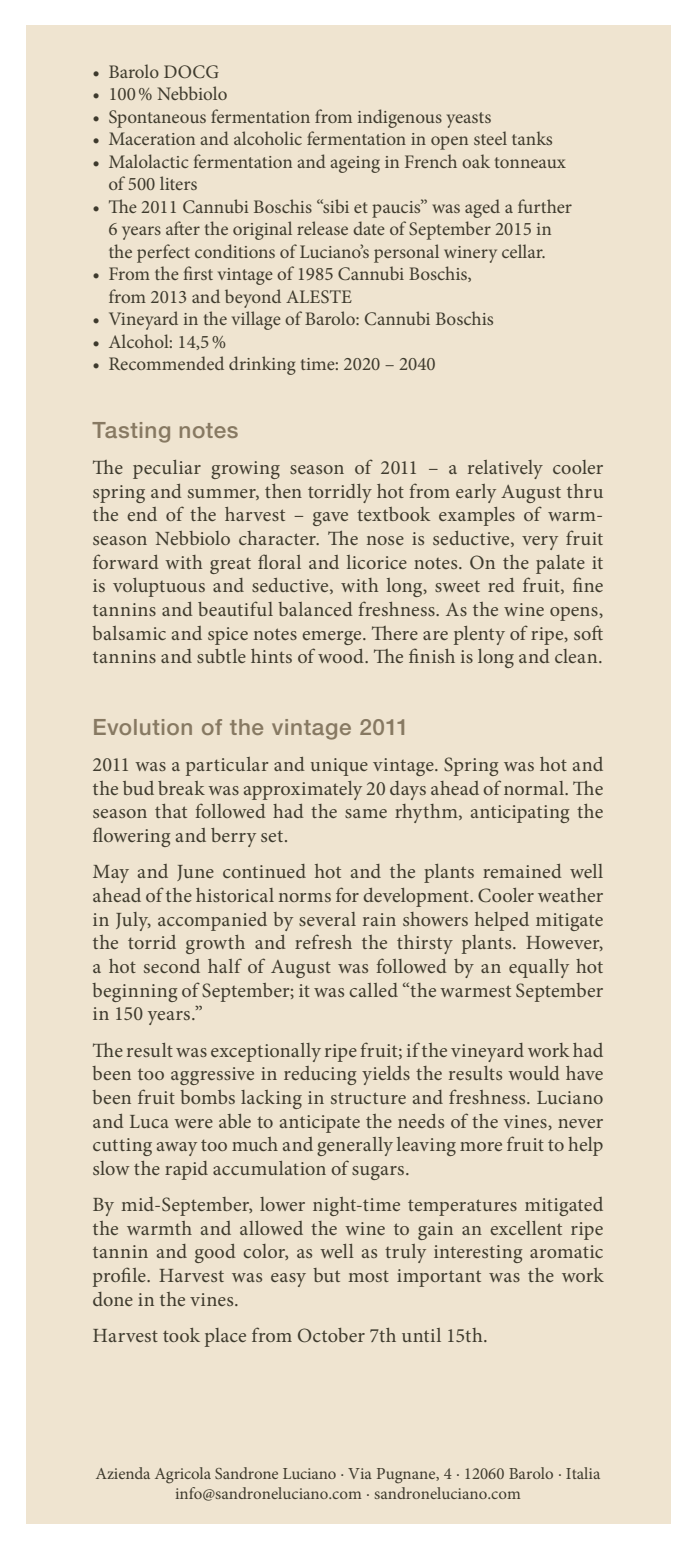
<style>
.page{position:relative;width:696px;height:1550px;background:#fff}
.page>*{position:absolute;margin:0;border:0;box-sizing:border-box;transform-origin:0 0}
.t1{font:500 22.5px "Helvetica Neue LT Std";letter-spacing:.025em;color:#877962}
.t2{font:20.25px/23.6px "Minion Pro";letter-spacing:.01em;color:#3e3a2d;text-align:justify}
.t3{font:19.12px/22.5px "Minion Pro";color:#3e3a2d}
.t4{font:16.88px/20.2px "Minion Pro";color:#3e3a2d;text-align:center}
</style>
<div class="page">
<div style="left:26px;top:26px;width:644px;height:1498px;background:#efe4d0"></div>
<p class="t3" style="left:92px;top:60px;width:128px">• Barolo DOCG</p>
<p class="t3" style="left:92px;top:83px;width:136px">• 100% Nebbiolo</p>
<p class="t3" style="left:92px;top:105px;width:400px">• Spontaneous fermentation from indigenous yeasts</p>
<p class="t3" style="left:92px;top:128px;width:461px">• Maceration and alcoholic fermentation in open steel tanks</p>
<p class="t3" style="left:108px;top:150px;width:459px;text-indent:-16px">• Malolactic fermentation and ageing in French oak tonneaux of 500 liters</p>
<p class="t3" style="left:92px;top:195px;width:480px;text-align:center">• The 2011 Cannubi Boschis “sibi et paucis” was aged a further<br>6 years after the original release date of September 2015 in<br>the perfect conditions of Luciano’s personal winery cellar.</p>
<p class="t3" style="left:108px;top:263px;width:365px;text-indent:-16px">• From the first vintage of 1985 Cannubi Boschis, from 2013 and beyond ALESTE</p>
<p class="t3" style="left:92px;top:308px;width:402px">• Vineyard in the village of Barolo: Cannubi Boschis</p>
<p class="t3" style="left:92px;top:330px;width:135px">• Alcohol: 14,5%</p>
<p class="t3" style="left:92px;top:353px;width:344px">• Recommended drinking time: 2020 – 2040</p>
<p class="t1" style="left:92px;top:416px;width:147px">Tasting notes</p>
<p class="t2" style="left:92px;top:456px;width:512px">The peculiar growing season of 2011 – a relatively cooler spring and summer, then torridly hot from early August thru the end of the harvest – gave textbook examples of warm&shy;season Nebbiolo character. The nose is seductive, very fruit forward with great floral and licorice notes. On the palate it is voluptuous and seductive, with long, sweet red fruit, fine tannins and beautiful balanced freshness. As the wine opens, balsamic and spice notes emerge. There are plenty of ripe, soft tannins and subtle hints of wood. The finish is long and clean.</p>
<p class="t1" style="left:92px;top:713px;width:318px">Evolution of the vintage 2011</p>
<p class="t2" style="left:92px;top:753px;width:512px">2011 was a particular and unique vintage. Spring was hot and the bud break was approximately 20 days ahead of normal. The season that followed had the same rhythm, anticipating the flowering and berry set.</p>
<p class="t2" style="left:92px;top:860px;width:512px">May and June continued hot and the plants remained well ahead of the historical norms for development. Cooler weather in July, accompanied by several rain showers helped mitigate the torrid growth and refresh the thirsty plants. However, a hot second half of August was followed by an equally hot beginning of September; it was called “the warmest September in 150 years.”</p>
<p class="t2" style="left:92px;top:1038px;width:512px">The result was exceptionally ripe fruit; if the vineyard work had been too aggressive in reducing yields the results would have been fruit bombs lacking in structure and freshness. Luciano and Luca were able to anticipate the needs of the vines, never cutting away too much and generally leaving more fruit to help slow the rapid accumulation of sugars.</p>
<p class="t2" style="left:92px;top:1193px;width:512px">By mid-September, lower night-time temperatures mitigated the warmth and allowed the wine to gain an excellent ripe tannin and good color, as well as truly interesting aromatic profile. Harvest was easy but most important was the work done in the vines.</p>
<p class="t2" style="left:92px;top:1324px;width:396px">Harvest took place from October 7th until 15th.</p>
<p class="t4" style="left:95px;top:1463px;width:506px">Azienda Agricola Sandrone Luciano · Via Pugnane, 4 · 12060 Barolo · Italia info@sandroneluciano.com · sandroneluciano.com</p>
</div>
